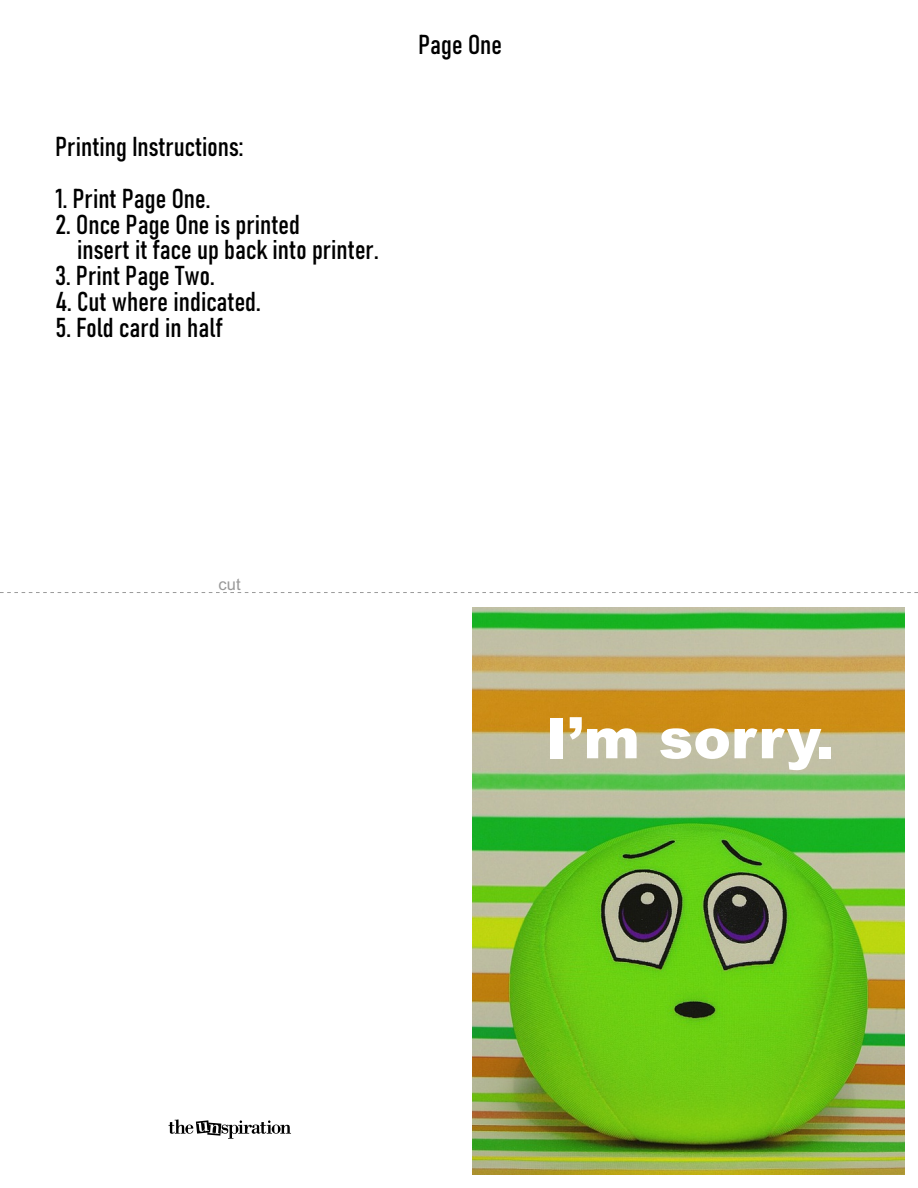
<style>
.page{position:relative;width:918px;height:1188px;background:#fff}
.page>*{position:absolute;margin:0;border:0;box-sizing:border-box;transform-origin:0 0}
.t1{font:900 56.4px "Arial";letter-spacing:.02em;color:#fff}
.t2{font:27px/26px "Bahnschrift";color:#000}
.t3{font:16.5px "Arial";color:#999}
</style>
<div class="page">
<svg style="left:169px;top:1119px;width:122px;height:20px"></svg>
<svg style="left:0;top:592px;width:918px;height:1px"></svg>
<img style="left:473px;top:608px;width:432px;height:566px">
<p class="t2" style="left:56px;top:135px;width:189px">Printing Instructions:</p>
<p class="t2" style="left:56px;top:187px;width:156px">1. Print Page One.</p>
<p class="t2" style="left:77px;top:213px;width:303px;text-indent:-22px">2. Once Page One is printed<br>insert it face up back into printer.</p>
<p class="t2" style="left:56px;top:265px;width:161px">3. Print Page Two.</p>
<p class="t2" style="left:56px;top:290px;width:207px">4. Cut where indicated.</p>
<p class="t2" style="left:56px;top:316px;width:169px">5. Fold card in half</p>
<p class="t2" style="left:418px;top:33px;width:85px">Page One</p>
<p class="t3" style="left:219px;top:578px;width:24px">cut</p>
<h1 class="t1" style="left:546px;top:718px;width:290px">I’m sorry.</h1>
</div>
